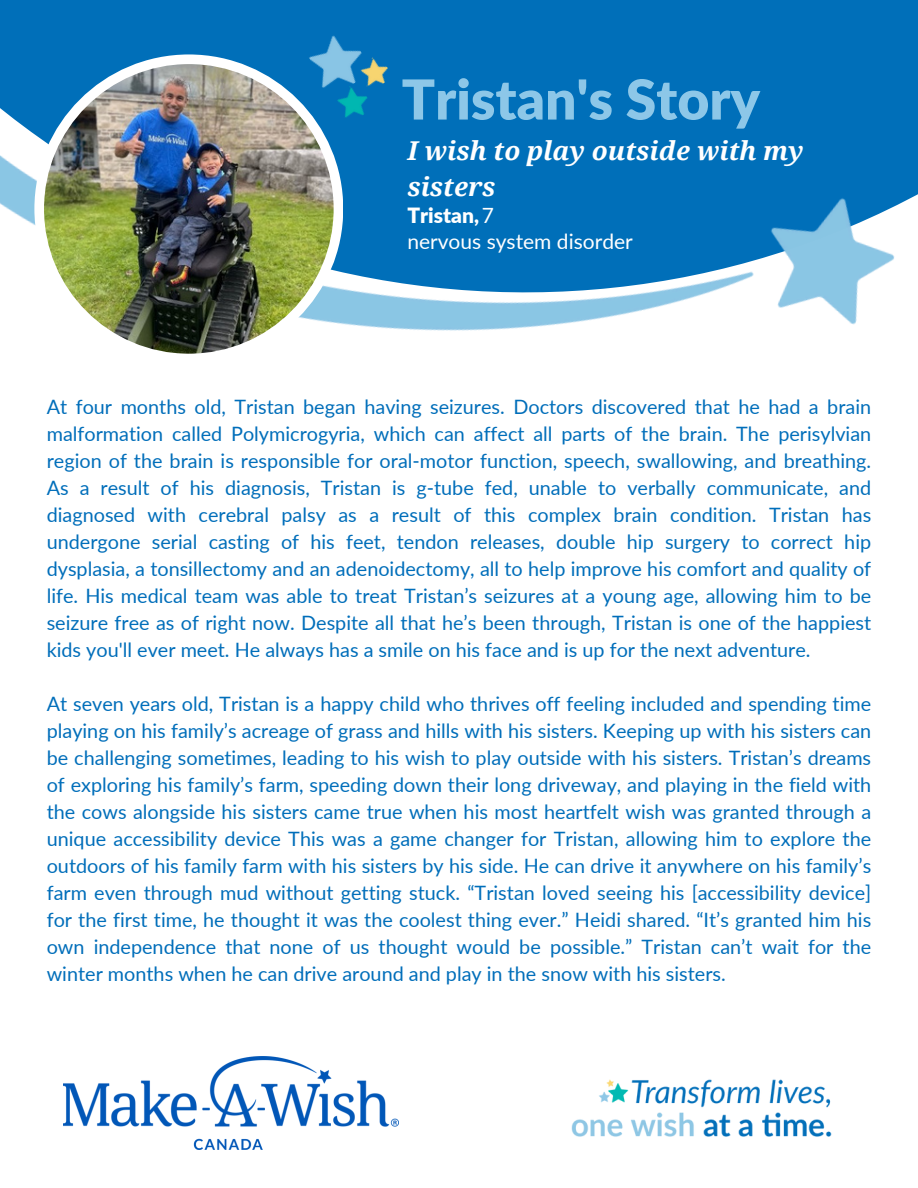
<style>
.page{position:relative;width:918px;height:1188px;background:#fff}
.page>*{position:absolute;margin:0;border:0;box-sizing:border-box;transform-origin:0 0}
.t1{font:900 55.05px "Lato";color:#8dc7e8}
.t2{font:italic 700 25.95px/36px "Droid Serif";color:#fff}
.t3{font:21px "Lato";color:#fff}
.t4{font:900 21px "Lato";color:#fff}
.t5{font:19.8px/27px "Lato";color:#006eba;text-align:justify}
.s1{font-weight:400}
</style>
<div class="page">
<img style="left:63px;top:1056px;width:335px;height:93px">
<img style="left:0;top:0;width:918px;height:331px">
<img style="left:571px;top:1079px;width:261px;height:58px">
<div style="left:34px;top:54px;width:309px;height:309px;background:#fff;border-radius:50%"></div>
<img style="left:44px;top:64px;width:290px;height:290px;border-radius:50%">
<img style="left:298px;top:26px;width:76px;height:75px">
<img style="left:355px;top:53px;width:39px;height:39px">
<img style="left:330px;top:81px;width:44px;height:44px">
<p class="t1" style="left:402px;top:65px;width:360px">Tristan's Story</p>
<p class="t2" style="left:407px;top:133px;width:398px">I wish to play outside with my sisters</p>
<p class="t3" style="left:407px;top:228px;width:227px">nervous system disorder</p>
<p class="t4" style="left:407px;top:202px;width:88px">Tristan,<span class="s1">7</span></p>
<h2 class="t5" style="left:47px;top:393px;width:826px">At four months old, Tristan began having seizures. Doctors discovered that he had a brain malformation called Polymicrogyria, which can affect all parts of the brain. The perisylvian region of the brain is responsible for oral-motor function, speech, swallowing, and breathing.<br>As a result of his diagnosis, Tristan is g-tube fed, unable to verbally communicate, and diagnosed with cerebral palsy as a result of this complex brain condition. Tristan has undergone serial casting of his feet, tendon releases, double hip surgery to correct hip dysplasia, a tonsillectomy and an adenoidectomy, all to help improve his comfort and quality of life. His medical team was able to treat Tristan’s seizures at a young age, allowing him to be seizure free as of right now. Despite all that he’s been through, Tristan is one of the happiest kids you'll ever meet. He always has a smile on his face and is up for the next adventure.</h2>
<p class="t5" style="left:47px;top:690px;width:826px">At seven years old, Tristan is a happy child who thrives off feeling included and spending time playing on his family’s acreage of grass and hills with his sisters. Keeping up with his sisters can be challenging sometimes, leading to his wish to play outside with his sisters. Tristan’s dreams of exploring his family’s farm, speeding down their long driveway, and playing in the field with the cows alongside his sisters came true when his most heartfelt wish was granted through a unique accessibility device This was a game changer for Tristan, allowing him to explore the outdoors of his family farm with his sisters by his side. He can drive it anywhere on his family’s farm even through mud without getting stuck. “Tristan loved seeing his [accessibility device] for the first time, he thought it was the coolest thing ever.” Heidi shared. “It’s granted him his own independence that none of us thought would be possible.” Tristan can’t wait for the winter months when he can drive around and play in the snow with his sisters.</p>
</div>
